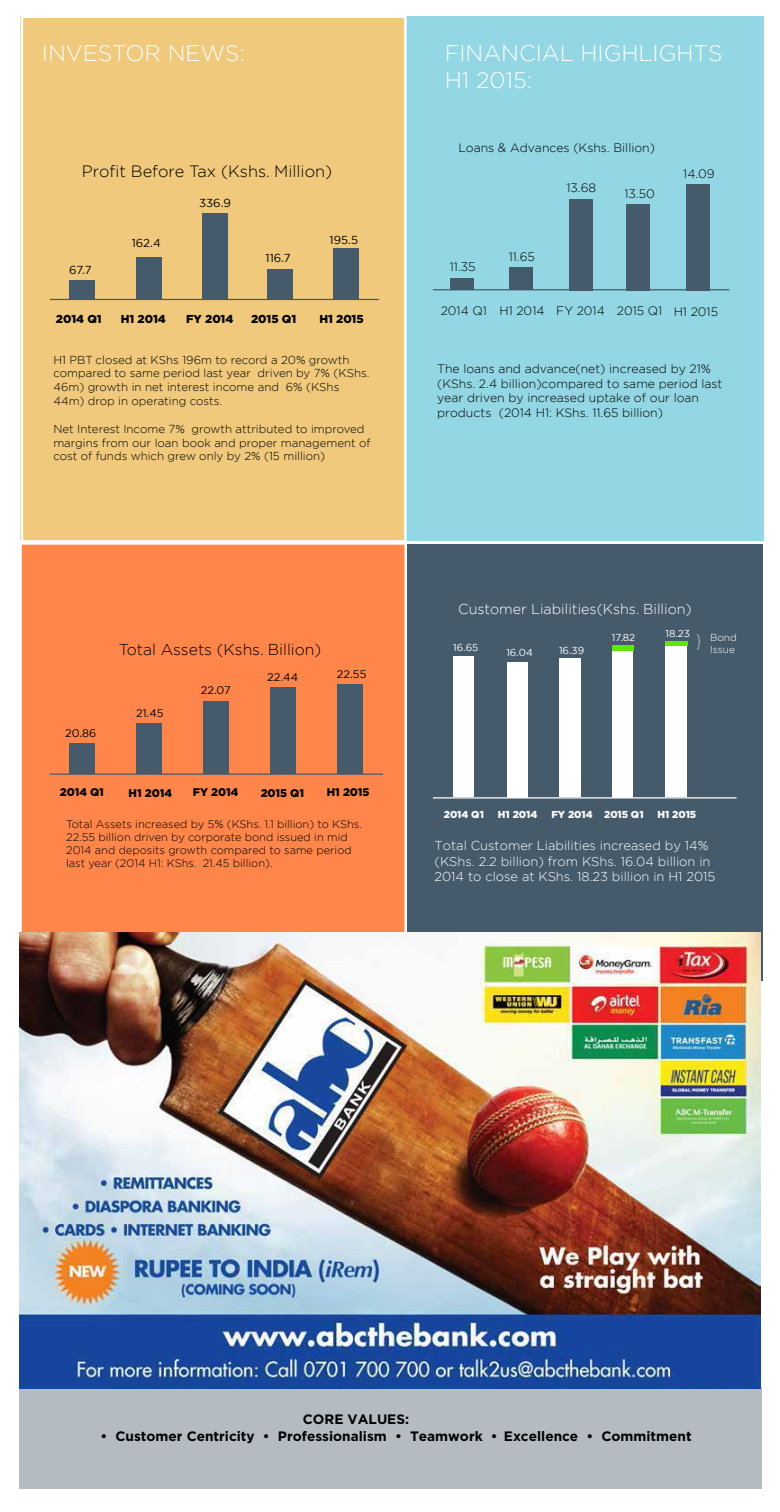
<style>
.page{position:relative;width:780px;height:1512px;background:#fff}
.page>*{position:absolute;margin:0;border:0;box-sizing:border-box;transform-origin:0 0}
.t1{font:300 22.5px/27px "Gotham";color:#fff}
.t2{font:300 16.38px "Gotham";color:#000}
.t3{font:300 15.75px "Gotham";color:#000}
.t4{font:300 14.25px "Gotham";color:#fff}
.t5{font:700 13.62px "Gotham";color:#000}
.t6{font:300 12.88px/15.5px "Gotham";color:#fff}
.t7{font:300 12.25px/14.6px "Gotham";color:#000}
.t8{font:300 11.5px/13.9px "Gotham";color:#000}
.t9{font:900 11.5px "Gotham";color:#000}
.t10{font:11.5px "Gotham";color:#000}
.t11{font:300 11.12px/13.2px "Gotham";color:#000}
.t12{font:900 11.12px "Gotham";color:#000}
.t13{font:11.12px "Gotham";color:#000}
.t14{font:900 10.12px "Gotham";color:#fff}
.t15{font:10.12px "Gotham";color:#fff}
.t16{font:300 10.12px/12.1px "Gotham";color:#fff;text-align:right}
.s1{font-size:17.88px}
</style>
<div class="page">
<div style="left:405px;top:17px;width:358px;height:523px;background:#92d7e3"></div>
<div style="left:406px;top:544px;width:356px;height:436px;background:#455b6b"></div>
<div style="left:21px;top:17px;width:384px;height:603px;background:#f0c97c"></div>
<div style="left:21px;top:540px;width:386px;height:392px;background:#ff864a"></div>
<div style="left:21px;top:16px;width:385px;height:528px;border:2px solid #fff"></div>
<hr style="left:433px;top:797px;width:303px;height:1px;background:#fff">
<div style="left:69px;top:280px;width:26px;height:19px;background:#455b6b"></div>
<div style="left:136px;top:257px;width:25px;height:42px;background:#455b6b"></div>
<div style="left:202px;top:213px;width:25px;height:86px;background:#455b6b"></div>
<div style="left:268px;top:270px;width:25px;height:29px;background:#455b6b"></div>
<div style="left:333px;top:248px;width:26px;height:51px;background:#455b6b"></div>
<hr style="left:50px;top:299px;width:329px;height:1px;background:#455b6b">
<div style="left:453px;top:656px;width:21px;height:141px;background:#fff"></div>
<div style="left:506px;top:661px;width:21px;height:136px;background:#fff"></div>
<div style="left:558px;top:658px;width:22px;height:139px;background:#fff"></div>
<div style="left:612px;top:651px;width:20px;height:146px;background:#fff"></div>
<div style="left:665px;top:645px;width:21px;height:152px;background:#fff"></div>
<hr style="left:50px;top:773px;width:333px;height:1px;background:#455b6b">
<div style="left:69px;top:743px;width:26px;height:30px;background:#455b6b"></div>
<div style="left:136px;top:723px;width:26px;height:50px;background:#455b6b"></div>
<div style="left:203px;top:701px;width:26px;height:72px;background:#455b6b"></div>
<div style="left:270px;top:687px;width:25px;height:86px;background:#455b6b"></div>
<div style="left:337px;top:683px;width:26px;height:90px;background:#455b6b"></div>
<hr style="left:433px;top:289px;width:296px;height:1px;background:#455b6b">
<div style="left:449px;top:278px;width:24px;height:12px;background:#455b6b"></div>
<div style="left:508px;top:267px;width:24px;height:23px;background:#455b6b"></div>
<div style="left:568px;top:199px;width:24px;height:91px;background:#455b6b"></div>
<div style="left:626px;top:204px;width:24px;height:86px;background:#455b6b"></div>
<div style="left:686px;top:183px;width:24px;height:107px;background:#455b6b"></div>
<div style="left:612px;top:645px;width:21px;height:6px;background:#5ee700"></div>
<hr style="left:665px;top:641px;width:22px;height:4px;background:#5ee700">
<div style="left:19px;top:1388px;width:742px;height:100px;background:#b4bcc2"></div>
<img style="left:19px;top:932px;width:741px;height:456px">
<h1 class="t1" style="left:42px;top:39px;width:204px">INVESTOR NEWS:</h1>
<h1 class="t1" style="left:444px;top:39px;width:279px">FINANCIAL HIGHLIGHTS<br>H1 2015:</h1>
<h2 class="t2" style="left:82px;top:161px;width:252px">Profit Before Tax (Kshs. Million)</h2>
<p class="t10" style="left:69px;top:262px;width:24px">67.7</p>
<p class="t10" style="left:132px;top:235px;width:31px">162.4</p>
<p class="t10" style="left:199px;top:195px;width:33px">336.9</p>
<p class="t10" style="left:265px;top:250px;width:27px">116.7</p>
<p class="t10" style="left:329px;top:232px;width:30px">195.5</p>
<p class="t9" style="left:56px;top:312px;width:47px">2014 Q1</p>
<p class="t9" style="left:121px;top:312px;width:47px">H1 2014</p>
<p class="t9" style="left:186px;top:312px;width:49px">FY 2014</p>
<p class="t9" style="left:251px;top:312px;width:47px">2015 Q1</p>
<p class="t9" style="left:319px;top:312px;width:46px">H1 2015</p>
<p class="t8" style="left:53px;top:352px;width:317px">H1 PBT closed at KShs 196m to record a 20% growth compared to same period last year driven by 7% (KShs.<br>46m) growth in net interest income and 6% (KShs 44m) drop in operating costs.</p>
<p class="t8" style="left:53px;top:421px;width:319px">Net Interest Income 7% growth attributed to improved margins from our loan book and proper management of cost of funds which grew only by 2% (15 million)</p>
<h3 class="t3" style="left:119px;top:639px;width:204px">Total Assets (Kshs. Billion)</h3>
<p class="t13" style="left:65px;top:726px;width:33px">20.86</p>
<p class="t13" style="left:136px;top:706px;width:29px">21.45</p>
<p class="t13" style="left:201px;top:683px;width:31px">22.07</p>
<p class="t13" style="left:267px;top:670px;width:32px">22.44</p>
<p class="t13" style="left:337px;top:667px;width:31px">22.55</p>
<p class="t12" style="left:60px;top:785px;width:46px">2014 Q1</p>
<p class="t12" style="left:129px;top:786px;width:45px">H1 2014</p>
<p class="t12" style="left:193px;top:785px;width:47px">FY 2014</p>
<p class="t12" style="left:261px;top:786px;width:45px">2015 Q1</p>
<p class="t12" style="left:327px;top:785px;width:44px">H1 2015</p>
<p class="t11" style="left:66px;top:816px;width:297px">Total Assets increased by 5% (KShs. 1.1 billion) to KShs.<br>22.55 billion driven by corporate bond issued in mid 2014 and deposits growth compared to same period last year (2014 H1: KShs. 21.45 billion).</p>
<p class="t7" style="left:458px;top:140px;width:198px">Loans &amp; Advances (Kshs. Billion)</p>
<p class="t7" style="left:450px;top:259px;width:27px">11.35</p>
<p class="t7" style="left:508px;top:249px;width:28px">11.65</p>
<p class="t7" style="left:566px;top:180px;width:31px">13.68</p>
<p class="t7" style="left:624px;top:186px;width:32px">13.50</p>
<p class="t7" style="left:683px;top:166px;width:33px">14.09</p>
<p class="t7" style="left:440px;top:303px;width:279px">2014 Q1 H1 2014 FY 2014 2015 Q1 H1 2015</p>
<p class="t7" style="left:437px;top:361px;width:287px">The loans and advance(net) increased by 21% (KShs. 2.4 billion)compared to same period last year driven by increased uptake of our loan products (2014 H1: KShs. 11.65 billion)</p>
<p class="t4" style="left:458px;top:600px;width:235px">Customer Liabilities(Kshs. Billion)</p>
<p class="t15" style="left:453px;top:640px;width:27px">16.65</p>
<p class="t15" style="left:506px;top:645px;width:28px">16.04</p>
<p class="t15" style="left:559px;top:644px;width:27px">16.39</p>
<p class="t15" style="left:611px;top:630px;width:25px">17.82</p>
<p class="t15" style="left:665px;top:627px;width:26px">18.23</p>
<p class="t16" style="left:696px;top:630px;width:42px"><span class="s1">}</span> Bond<br>Issue</p>
<p class="t14" style="left:444px;top:808px;width:42px">2014 Q1</p>
<p class="t14" style="left:498px;top:808px;width:41px">H1 2014</p>
<p class="t14" style="left:551px;top:808px;width:94px">FY 2014 2015 Q1</p>
<p class="t14" style="left:657px;top:808px;width:40px">H1 2015</p>
<p class="t6" style="left:434px;top:837px;width:282px">Total Customer Liabilities increased by 14% (KShs. 2.2 billion) from KShs. 16.04 billion in<br>2014 to close at KShs. 18.23 billion in H1 2015</p>
<p class="t5" style="left:303px;top:1410px;width:108px">CORE VALUES:</p>
<p class="t5" style="left:100px;top:1427px;width:592px">• Customer Centricity • Professionalism • Teamwork • Excellence • Commitment</p>
</div>
